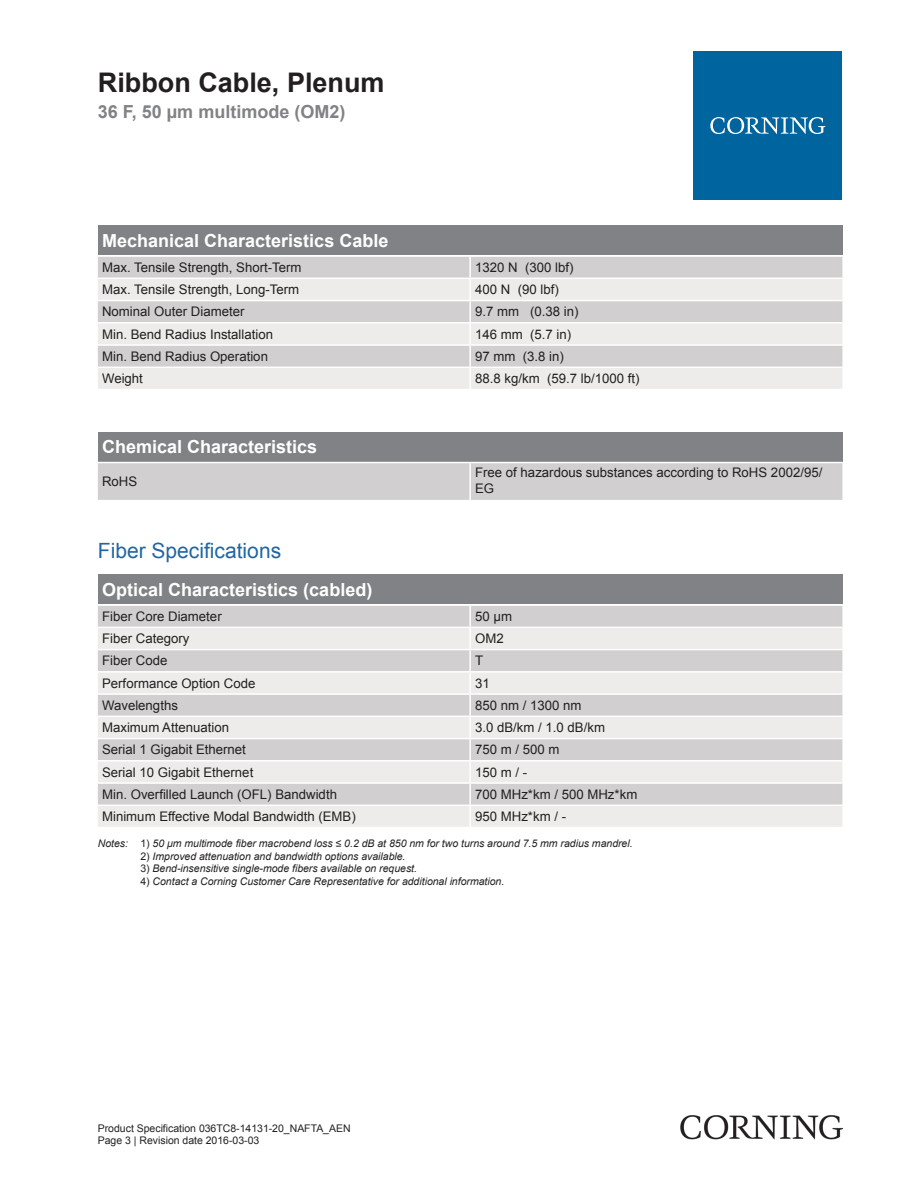
<style>
.page{position:relative;width:919px;height:1187px;background:#fff}
.page>*{position:absolute;margin:0;border:0;box-sizing:border-box;transform-origin:0 0}
.t1{font:700 27px "Arial";color:#231f20}
.t2{font:21px "Arial";color:#2166a2}
.t3{font:700 18px "Arial";color:#fff}
.t4{font:700 18px "Arial";color:#808285}
.t5{font:13.2px/15.9px "Arial";color:#231f20}
.t6{font:italic 10.5px "Arial";color:#231f20}
.t7{font:10.5px/12.6px "Arial";color:#231f20}
.s1{font-style:normal}
</style>
<div class="page">
<div style="left:98px;top:225px;width:744px;height:30px;background:#808285"></div>
<div style="left:98px;top:257px;width:744px;height:20px;background:#d1cfcf"></div>
<svg style="left:98px;top:279px;width:744px;height:110px;background:#e2e0e0"></svg>
<hr style="left:469px;top:257px;width:2px;height:20px;background:#fff">
<hr style="left:469px;top:279px;width:2px;height:21px;background:#fff">
<hr style="left:469px;top:301px;width:2px;height:21px;background:#fff">
<hr style="left:469px;top:323px;width:2px;height:21px;background:#fff">
<hr style="left:469px;top:346px;width:2px;height:20px;background:#fff">
<hr style="left:469px;top:368px;width:2px;height:21px;background:#fff">
<hr style="left:98px;top:300px;width:372px;height:1px;background:#fff">
<hr style="left:470px;top:300px;width:372px;height:1px;background:#fff">
<hr style="left:98px;top:322px;width:372px;height:1px;background:#fff">
<hr style="left:470px;top:322px;width:372px;height:1px;background:#fff">
<hr style="left:98px;top:344px;width:372px;height:2px;background:#fff">
<hr style="left:470px;top:344px;width:372px;height:2px;background:#fff">
<hr style="left:98px;top:366px;width:372px;height:2px;background:#fff">
<hr style="left:470px;top:366px;width:372px;height:2px;background:#fff">
<div style="left:98px;top:432px;width:744px;height:29px;background:#808285"></div>
<div style="left:98px;top:463px;width:744px;height:37px;background:#d1cfcf"></div>
<hr style="left:469px;top:463px;width:2px;height:37px;background:#fff">
<div style="left:98px;top:574px;width:744px;height:30px;background:#808285"></div>
<div style="left:98px;top:606px;width:744px;height:20px;background:#d1cfcf"></div>
<svg style="left:98px;top:628px;width:744px;height:198px;background:#e1dfdf"></svg>
<hr style="left:469px;top:605px;width:2px;height:21px;background:#fff">
<hr style="left:469px;top:628px;width:2px;height:20px;background:#fff">
<hr style="left:469px;top:650px;width:2px;height:21px;background:#fff">
<hr style="left:469px;top:672px;width:2px;height:21px;background:#fff">
<hr style="left:469px;top:694px;width:2px;height:21px;background:#fff">
<hr style="left:469px;top:717px;width:2px;height:20px;background:#fff">
<hr style="left:469px;top:739px;width:2px;height:21px;background:#fff">
<hr style="left:469px;top:761px;width:2px;height:21px;background:#fff">
<hr style="left:469px;top:783px;width:2px;height:21px;background:#fff">
<hr style="left:469px;top:806px;width:2px;height:20px;background:#fff">
<hr style="left:98px;top:648px;width:372px;height:2px;background:#fff">
<hr style="left:470px;top:648px;width:372px;height:2px;background:#fff">
<hr style="left:98px;top:671px;width:372px;height:1px;background:#fff">
<hr style="left:470px;top:671px;width:372px;height:1px;background:#fff">
<hr style="left:98px;top:693px;width:372px;height:1px;background:#fff">
<hr style="left:470px;top:693px;width:372px;height:1px;background:#fff">
<hr style="left:98px;top:715px;width:372px;height:2px;background:#fff">
<hr style="left:470px;top:715px;width:372px;height:2px;background:#fff">
<hr style="left:98px;top:737px;width:372px;height:2px;background:#fff">
<hr style="left:470px;top:737px;width:372px;height:2px;background:#fff">
<hr style="left:98px;top:760px;width:372px;height:1px;background:#fff">
<hr style="left:470px;top:760px;width:372px;height:1px;background:#fff">
<hr style="left:98px;top:782px;width:372px;height:1px;background:#fff">
<hr style="left:470px;top:782px;width:372px;height:1px;background:#fff">
<hr style="left:98px;top:804px;width:372px;height:2px;background:#fff">
<hr style="left:470px;top:804px;width:372px;height:2px;background:#fff">
<div style="left:693px;top:51px;width:149px;height:149px;background:#00649e"></div>
<svg style="left:710px;top:117px;width:115px;height:17px"></svg>
<img style="left:680px;top:1115px;width:162px;height:24px">
<h1 class="t1" style="left:98px;top:64px;width:288px">Ribbon Cable, Plenum</h1>
<h3 class="t4" style="left:98px;top:100px;width:249px">36 F, 50 µm multimode (OM2)</h3>
<h3 class="t3" style="left:102px;top:228px;width:288px">Mechanical Characteristics Cable</h3>
<p class="t5" style="left:102px;top:259px;width:201px">Max. Tensile Strength, Short-Term</p>
<p class="t5" style="left:475px;top:259px;width:100px">1320 N (300 lbf)</p>
<p class="t5" style="left:102px;top:282px;width:199px">Max. Tensile Strength, Long-Term</p>
<p class="t5" style="left:475px;top:282px;width:85px">400 N (90 lbf)</p>
<p class="t5" style="left:102px;top:304px;width:144px">Nominal Outer Diameter</p>
<p class="t5" style="left:475px;top:304px;width:105px">9.7 mm (0.38 in)</p>
<p class="t5" style="left:102px;top:326px;width:172px">Min. Bend Radius Installation</p>
<p class="t5" style="left:475px;top:326px;width:98px">146 mm (5.7 in)</p>
<p class="t5" style="left:102px;top:348px;width:167px">Min. Bend Radius Operation</p>
<p class="t5" style="left:475px;top:348px;width:90px">97 mm (3.8 in)</p>
<p class="t5" style="left:102px;top:370px;width:42px">Weight</p>
<p class="t5" style="left:475px;top:370px;width:166px">88.8 kg/km (59.7 lb/1000 ft)</p>
<h3 class="t3" style="left:102px;top:435px;width:217px">Chemical Characteristics</h3>
<p class="t5" style="left:102px;top:474px;width:37px">RoHS</p>
<p class="t5" style="left:475px;top:464px;width:349px">Free of hazardous substances according to RoHS 2002/95/<br>EG</p>
<h2 class="t2" style="left:98px;top:536px;width:185px">Fiber Specifications</h2>
<h3 class="t3" style="left:102px;top:577px;width:272px">Optical Characteristics (cabled)</h3>
<p class="t5" style="left:102px;top:608px;width:121px">Fiber Core Diameter</p>
<p class="t5" style="left:475px;top:608px;width:38px">50 µm</p>
<p class="t5" style="left:102px;top:630px;width:89px">Fiber Category</p>
<p class="t5" style="left:475px;top:630px;width:30px">OM2</p>
<p class="t5" style="left:102px;top:653px;width:67px">Fiber Code</p>
<p class="t5" style="left:475px;top:653px;width:10px">T</p>
<p class="t5" style="left:102px;top:675px;width:155px">Performance Option Code</p>
<p class="t5" style="left:475px;top:675px;width:16px">31</p>
<p class="t5" style="left:102px;top:697px;width:77px">Wavelengths</p>
<p class="t5" style="left:475px;top:697px;width:108px">850 nm / 1300 nm</p>
<p class="t5" style="left:102px;top:719px;width:128px">Maximum Attenuation</p>
<p class="t5" style="left:475px;top:719px;width:131px">3.0 dB/km / 1.0 dB/km</p>
<p class="t5" style="left:102px;top:742px;width:145px">Serial 1 Gigabit Ethernet</p>
<p class="t5" style="left:475px;top:742px;width:86px">750 m / 500 m</p>
<p class="t5" style="left:102px;top:764px;width:153px">Serial 10 Gigabit Ethernet</p>
<p class="t5" style="left:475px;top:764px;width:54px">150 m / -</p>
<p class="t5" style="left:102px;top:786px;width:236px">Min. Overfilled Launch (OFL) Bandwidth</p>
<p class="t5" style="left:475px;top:786px;width:164px">700 MHz*km / 500 MHz*km</p>
<p class="t5" style="left:102px;top:808px;width:255px">Minimum Effective Modal Bandwidth (EMB)</p>
<p class="t5" style="left:475px;top:808px;width:92px">950 MHz*km / -</p>
<p class="t6" style="left:98px;top:836px;width:536px">Notes: <span class="s1">1)</span> 50 μm multimode fiber macrobend loss ≤ 0.2 dB at 850 nm for two turns around 7.5 mm radius mandrel.</p>
<p class="t6" style="left:140px;top:849px;width:266px"><span class="s1">2)</span> Improved attenuation and bandwidth options available.</p>
<p class="t6" style="left:140px;top:861px;width:278px"><span class="s1">3)</span> Bend-insensitive single-mode fibers available on request.</p>
<p class="t6" style="left:140px;top:874px;width:365px"><span class="s1">4)</span> Contact a Corning Customer Care Representative for additional information.</p>
<p class="t7" style="left:98px;top:1121px;width:254px">Product Specification 036TC8-14131-20_NAFTA_AEN<br>Page 3 | Revision date 2016-03-03</p>
</div>
